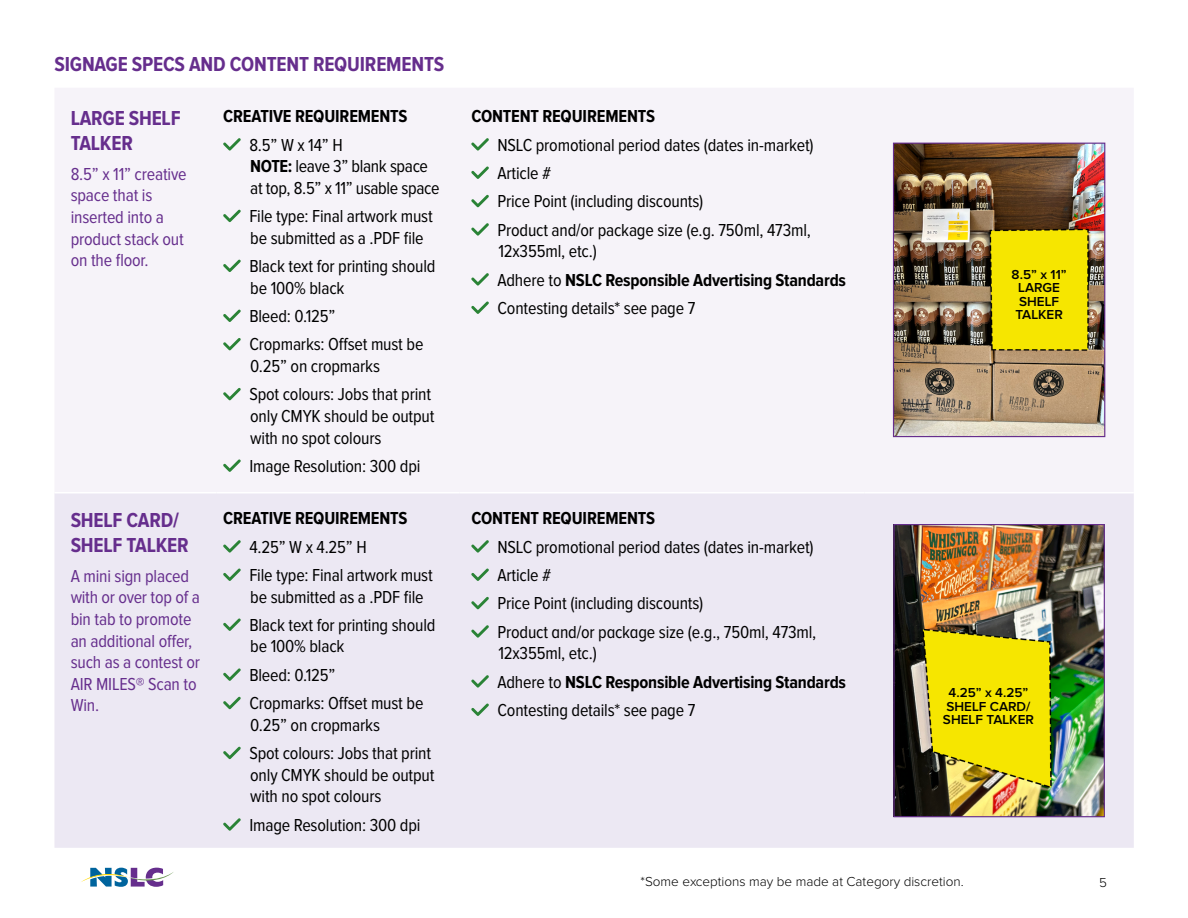
<style>
.page{position:relative;width:1188px;height:918px;background:#fff}
.page>*{position:absolute;margin:0;border:0;box-sizing:border-box;transform-origin:0 0}
.t1{font:700 21px/25.2px "Proxima Nova Cond";letter-spacing:-.01em;color:#662e8d}
.t2{font:18px/28.3px "Proxima Nova Cond";letter-spacing:-.01em;color:#000}
.t3{font:18px/21.6px "Proxima Nova Cond";letter-spacing:-.01em;color:#662e8d}
.t4{font:700 18px "Proxima Nova Cond";letter-spacing:-.01em;color:#000}
.t5{font:600 13.5px/13.5px "Proxima Nova";color:#000}
.t6{font:300 13.5px "Proxima Nova";color:#000}
.s1{font-weight:700}
</style>
<div class="page">
<svg style="left:81px;top:868px;width:93px;height:19px"></svg>
<div style="left:55px;top:88px;width:1078px;height:404px;background:#f6f3f9"></div>
<div style="left:54px;top:494px;width:1080px;height:354px;background:#ece8f3"></div>
<svg style="left:223px;top:138px;width:18px;height:13px"></svg>
<svg style="left:223px;top:210px;width:18px;height:12px"></svg>
<svg style="left:223px;top:260px;width:18px;height:12px"></svg>
<svg style="left:223px;top:310px;width:18px;height:12px"></svg>
<svg style="left:223px;top:338px;width:18px;height:12px"></svg>
<svg style="left:223px;top:388px;width:18px;height:12px"></svg>
<svg style="left:223px;top:459px;width:18px;height:13px"></svg>
<svg style="left:471px;top:138px;width:18px;height:13px"></svg>
<svg style="left:471px;top:167px;width:18px;height:12px"></svg>
<svg style="left:471px;top:195px;width:18px;height:12px"></svg>
<svg style="left:471px;top:223px;width:18px;height:13px"></svg>
<svg style="left:471px;top:273px;width:18px;height:13px"></svg>
<svg style="left:471px;top:302px;width:18px;height:12px"></svg>
<img style="left:895px;top:145px;width:208px;height:290px">
<div style="left:893px;top:143px;width:212px;height:294px;border:1px solid #662e8d"></div>
<svg style="left:223px;top:540px;width:18px;height:13px"></svg>
<svg style="left:223px;top:569px;width:18px;height:12px"></svg>
<svg style="left:223px;top:618px;width:18px;height:13px"></svg>
<svg style="left:223px;top:668px;width:18px;height:13px"></svg>
<svg style="left:223px;top:697px;width:18px;height:12px"></svg>
<svg style="left:223px;top:747px;width:18px;height:12px"></svg>
<svg style="left:223px;top:818px;width:18px;height:13px"></svg>
<svg style="left:471px;top:540px;width:18px;height:13px"></svg>
<svg style="left:471px;top:569px;width:18px;height:12px"></svg>
<svg style="left:471px;top:597px;width:18px;height:12px"></svg>
<svg style="left:471px;top:625px;width:18px;height:13px"></svg>
<svg style="left:471px;top:675px;width:18px;height:13px"></svg>
<svg style="left:471px;top:704px;width:18px;height:12px"></svg>
<img style="left:895px;top:526px;width:208px;height:289px">
<div style="left:893px;top:524px;width:212px;height:293px;border:1px solid #662e8d"></div>
<p class="t1" style="left:54px;top:52px;width:391px">SIGNAGE SPECS AND CONTENT REQUIREMENTS</p>
<p class="t1" style="left:71px;top:106px;width:111px">LARGE SHELF<br>TALKER</p>
<p class="t3" style="left:71px;top:164px;width:118px">8.5” x 11” creative space that is inserted into a product stack out on the floor.</p>
<p class="t4" style="left:223px;top:108px;width:186px">CREATIVE REQUIREMENTS</p>
<p class="t2" style="left:249px;top:135px;width:192px;line-height:21.6px">8.5” W x 14” H<br><span class="s1">NOTE:</span> leave 3” blank space at top, 8.5” x 11” usable space</p>
<p class="t2" style="left:249px;top:206px;width:185px;line-height:21.6px">File type: Final artwork must be submitted as a .PDF file</p>
<p class="t2" style="left:249px;top:256px;width:188px;line-height:21.6px">Black text for printing should be 100% black</p>
<p class="t2" style="left:249px;top:303px;width:176px">Bleed: 0.125”<br>Cropmarks: Offset must be</p>
<p class="t2" style="left:249px;top:353px;width:183px">0.25” on cropmarks<br>Spot colours: Jobs that print</p>
<p class="t2" style="left:250px;top:406px;width:186px;line-height:21.6px">only CMYK should be output with no spot colours</p>
<p class="t2" style="left:249px;top:452px;width:173px">Image Resolution: 300 dpi</p>
<p class="t1" style="left:71px;top:508px;width:120px">SHELF CARD/<br>SHELF TALKER</p>
<p class="t3" style="left:71px;top:566px;width:131px">A mini sign placed with or over top of a bin tab to promote an additional offer, such as a contest or<br>AIR MILES® Scan to<br>Win.</p>
<p class="t4" style="left:223px;top:510px;width:186px">CREATIVE REQUIREMENTS</p>
<p class="t2" style="left:249px;top:533px;width:185px">4.25” W x 4.25” H<br>File type: Final artwork must</p>
<p class="t2" style="left:249px;top:583px;width:188px">be submitted as a .PDF file<br>Black text for printing should</p>
<p class="t2" style="left:249px;top:633px;width:176px">be 100% black<br>Bleed: 0.125”<br>Cropmarks: Offset must be</p>
<p class="t2" style="left:249px;top:711px;width:183px">0.25” on cropmarks<br>Spot colours: Jobs that print</p>
<p class="t2" style="left:250px;top:765px;width:186px;line-height:21.6px">only CMYK should be output with no spot colours</p>
<p class="t2" style="left:249px;top:811px;width:173px">Image Resolution: 300 dpi</p>
<p class="t4" style="left:471px;top:108px;width:185px">CONTENT REQUIREMENTS</p>
<p class="t2" style="left:498px;top:131px;width:318px">NSLC promotional period dates (dates in-market)<br>Article #<br>Price Point (including discounts)<br>Product and/or package size (e.g. 750ml, 473ml,</p>
<p class="t2" style="left:498px;top:238px;width:350px">12x355ml, etc.)<br>Adhere to <span class="s1">NSLC Responsible Advertising Standards<br></span>Contesting details* see page 7</p>
<p class="t4" style="left:471px;top:510px;width:185px">CONTENT REQUIREMENTS</p>
<p class="t2" style="left:498px;top:533px;width:320px">NSLC promotional period dates (dates in-market)<br>Article #<br>Price Point (including discounts)<br>Product and/or package size (e.g., 750ml, 473ml,</p>
<p class="t2" style="left:498px;top:640px;width:350px">12x355ml, etc.)<br>Adhere to <span class="s1">NSLC Responsible Advertising Standards<br></span>Contesting details* see page 7</p>
<p class="t5" style="left:1012px;top:268px;width:57px">8.5” x 11”<br>LARGE<br>SHELF<br>TALKER</p>
<p class="t5" style="left:943px;top:686px;width:92px;text-align:center">4.25” x 4.25”<br>SHELF CARD/<br>SHELF TALKER</p>
<p class="t6" style="left:640px;top:876px;width:325px">*Some exceptions may be made at Category discretion.</p>
<p class="t6" style="left:1099px;top:876px;width:9px">5</p>
</div>
